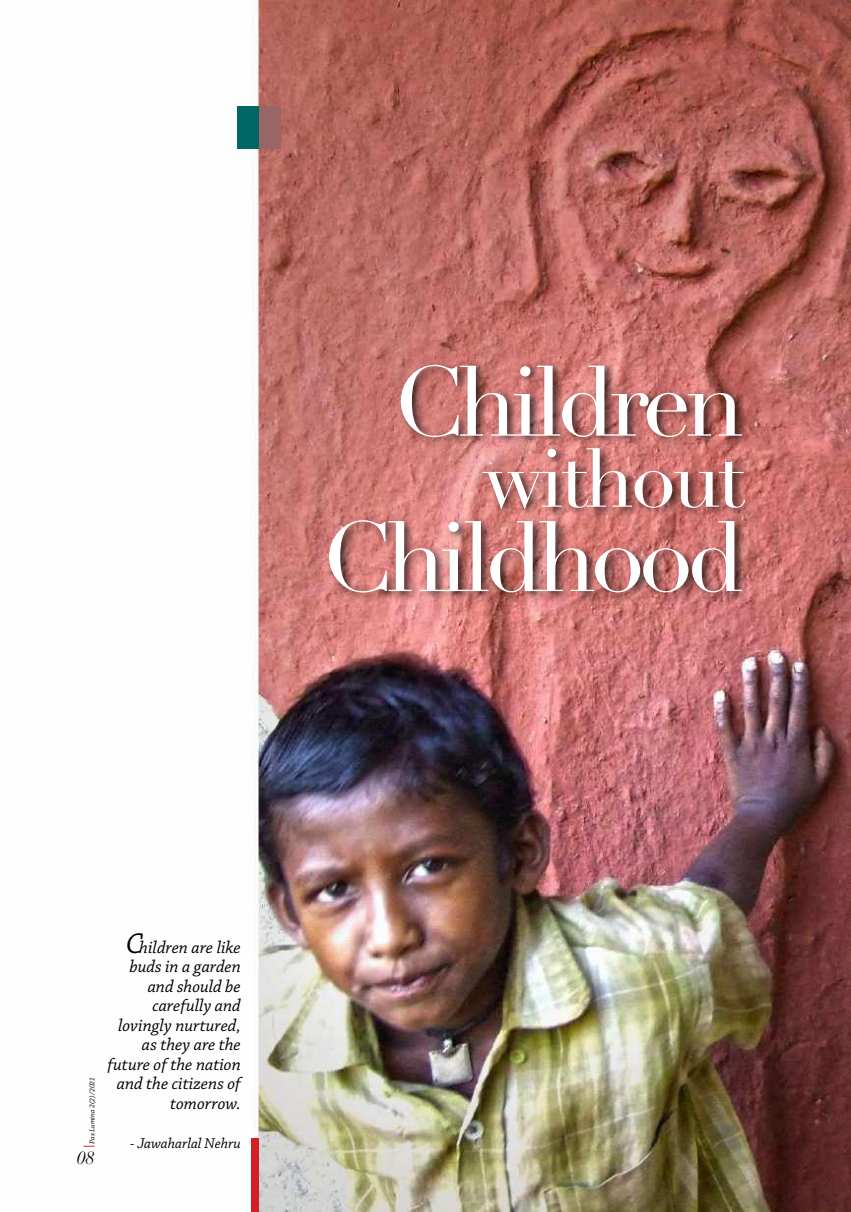
<style>
.page{position:relative;width:851px;height:1212px;background:#fff}
.page>*{position:absolute;margin:0;border:0;box-sizing:border-box;transform-origin:0 0}
.t1{font:97.05px "Didot LT Std";letter-spacing:-.06em;color:#fff}
.t2{font:81.15px "Didot LT Std";letter-spacing:-.04em;color:#fff}
.t3{font:italic 18px/19.5px "Chaparral Pro";color:#000;text-align:right}
.t4{font:italic 18px "Didot LT Std";color:#000}
.t5{font:italic 15px "Chaparral Pro";color:#000}
.t6{font:italic 7.5px "Chaparral Pro";color:#000}
.s1{font-size:30px}
</style>
<div class="page">
<img style="left:83px;top:0;width:767px;height:1212px">
<div style="left:325px;top:360px;width:431px;height:244px;background:#000;opacity:.75"></div>
<div style="left:237px;top:106px;width:43px;height:43px;background:#066"></div>
<div style="left:259px;top:106px;width:21px;height:43px;background:#966"></div>
<div style="left:251px;top:1138px;width:7px;height:74px;background:#d51d23"></div>
<svg style="left:83px;top:1146px;width:12px;height:1px"></svg>
<h1 class="t1" style="left:393px;top:344px;width:353px">Children</h1>
<h2 class="t2" style="left:483px;top:430px;width:263px">without</h2>
<h1 class="t1" style="left:321px;top:500px;width:424px">Childhood</h1>
<p class="t6" style="left:88px;top:1144px;width:68px;rotate:-90deg">Pax Lumina 2(2)/2021</p>
<p class="t4" style="left:77px;top:1147px;width:19px">08</p>
<p class="t3" style="left:107px;top:938px;width:135px"><span class="s1">C</span>hildren are like buds in a garden and should be carefully and lovingly nurtured, as they are the future of the nation and the citizens of tomorrow.</p>
<p class="t5" style="left:130px;top:1135px;width:112px">- Jawaharlal Nehru</p>
</div>
